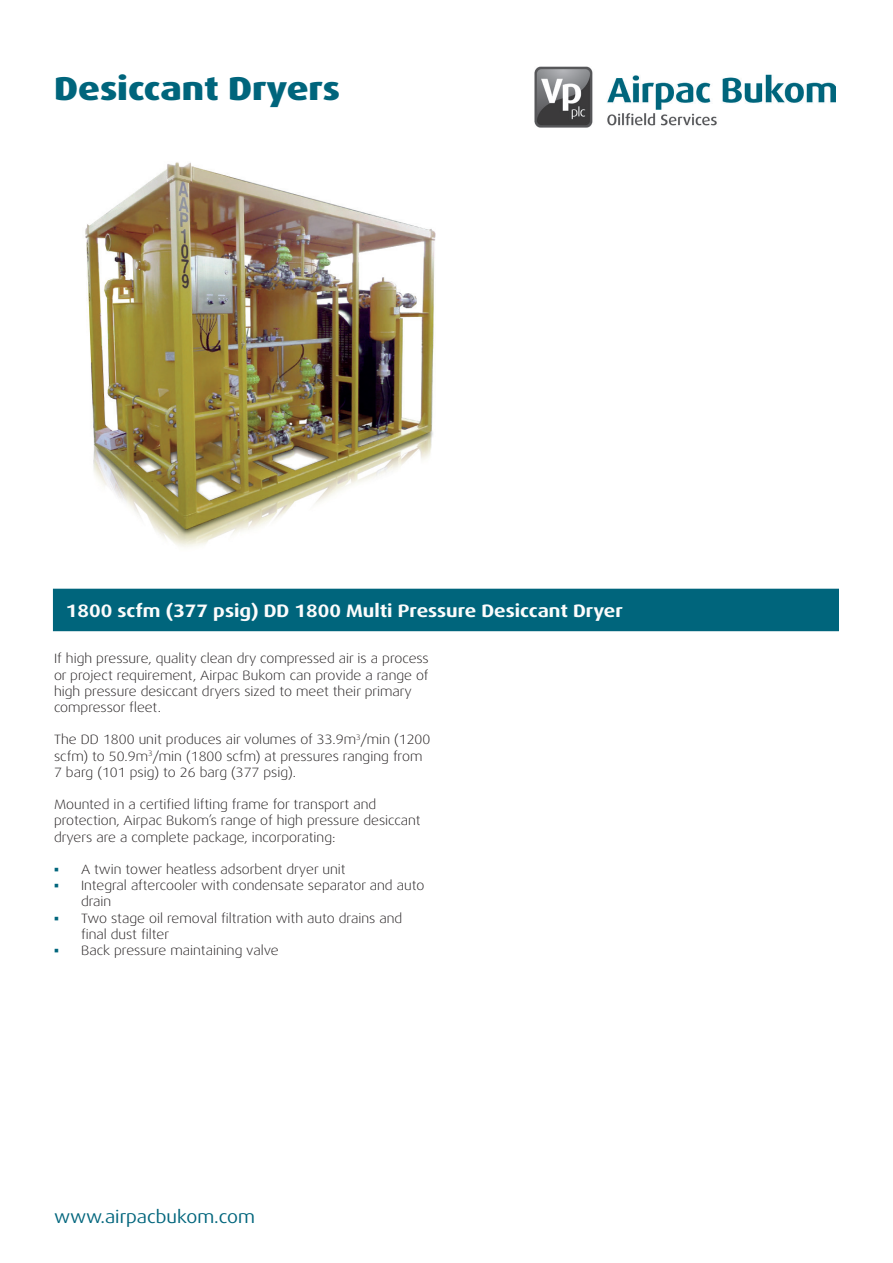
<style>
.page{position:relative;width:893px;height:1263px;background:#fff}
.page>*{position:absolute;margin:0;border:0;box-sizing:border-box;transform-origin:0 0}
.t1{font:800 expanded 33px "Dax OT";color:#00657c}
.t2{font:700 expanded 18px "Dax OT";color:#fcfcfc}
.t3{font:expanded 18px "Dax OT";color:#00657c}
.t4{font:300 expanded 13.5px/16.2px "Dax OT";color:#231f20}
</style>
<div class="page">
<img style="left:534px;top:67px;width:301px;height:61px">
<img style="left:85px;top:162px;width:351px;height:385px">
<div style="left:53px;top:589px;width:786px;height:42px;background:#00657c"></div>
<h1 class="t1" style="left:54px;top:67px;width:288px">Desiccant Dryers</h1>
<h2 class="t2" style="left:66px;top:599px;width:558px">1800 scfm (377 psig) DD 1800 Multi Pressure Desiccant Dryer</h2>
<p class="t4" style="left:54px;top:651px;width:376px">If high pressure, quality clean dry compressed air is a process or project requirement, Airpac Bukom can provide a range of high pressure desiccant dryers sized to meet their primary compressor fleet.</p>
<p class="t4" style="left:54px;top:732px;width:378px">The DD 1800 unit produces air volumes of 33.9m<sup>3</sup>/min (1200 scfm) to 50.9m<sup>3</sup>/min (1800 scfm) at pressures ranging from<br>7 barg (101 psig) to 26 barg (377 psig).</p>
<p class="t4" style="left:54px;top:797px;width:368px">Mounted in a certified lifting frame for transport and protection, Airpac Bukom’s range of high pressure desiccant dryers are a complete package, incorporating:</p>
<p class="t4" style="left:81px;top:861px;width:345px">A twin tower heatless adsorbent dryer unit<br>Integral aftercooler with condensate separator and auto drain<br>Two stage oil removal filtration with auto drains and final dust filter<br>Back pressure maintaining valve</p>
<h2 class="t3" style="left:54px;top:1205px;width:203px">www.airpacbukom.com</h2>
</div>
